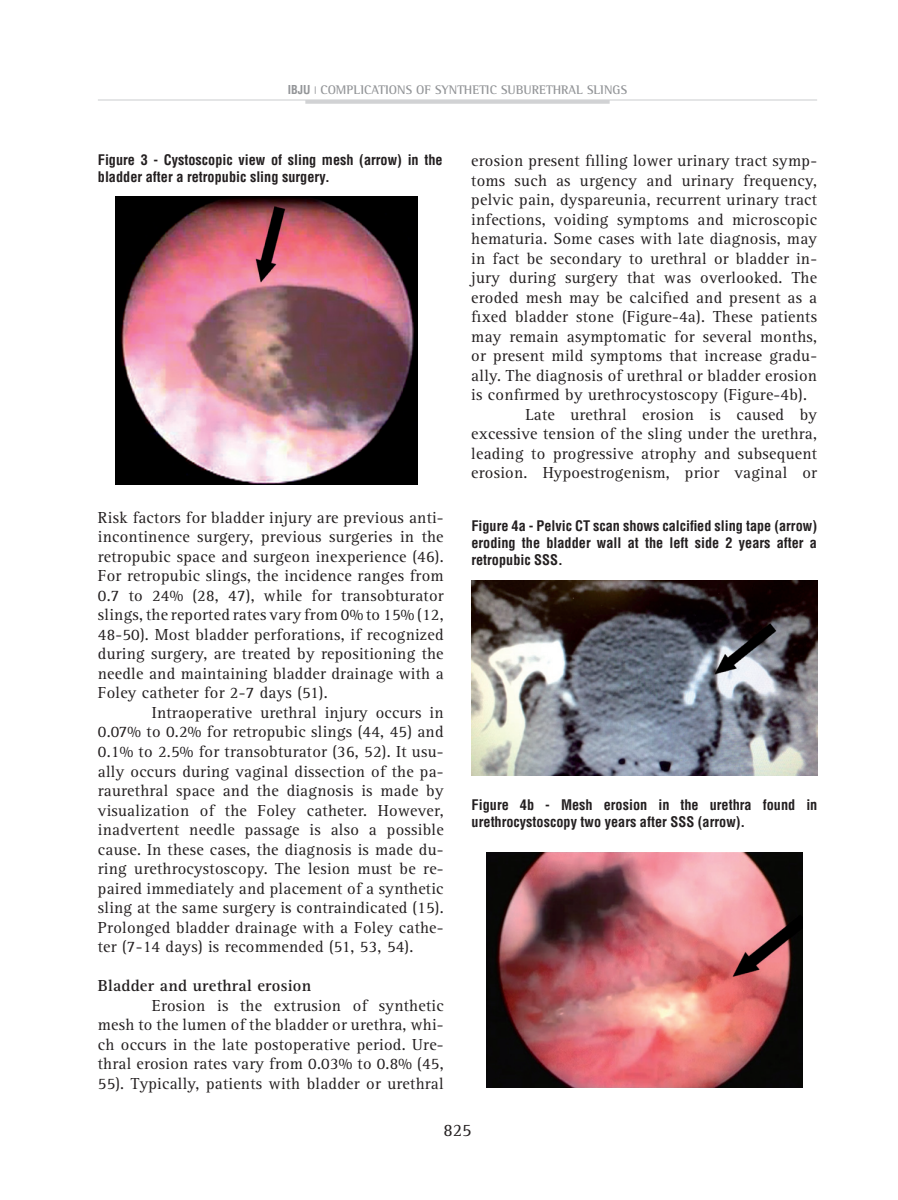
<style>
.page{position:relative;width:898px;height:1200px;background:#fff}
.page>*{position:absolute;margin:0;border:0;box-sizing:border-box;transform-origin:0 0}
.t1{font:18px "Rotis Serif";color:#231f20}
.t2{font:16.5px/19.5px "Rotis Serif";letter-spacing:.015em;color:#231f20;text-align:justify}
.t3{font:700 16.5px "Rotis Serif";letter-spacing:.015em;color:#231f20}
.t4{font:700 condensed 14.25px/17.1px "Helvetica";color:#231f20}
.t5{font:700 12.75px "Rotis Semi Serif";color:#939598}
.s1{font-family:"Helvetica";font-stretch:condensed;font-size:12px}
</style>
<div class="page">
<hr style="left:98px;top:99px;width:718px;height:2px;background:#dcdddf">
<hr style="left:305px;top:100px;width:304px;height:4px;background:#d1d2d4">
<img style="left:471px;top:580px;width:346px;height:195px">
<img style="left:486px;top:852px;width:316px;height:234px">
<img style="left:115px;top:196px;width:302px;height:288px">
<p class="t5" style="left:287px;top:82px;width:341px"><span class="s1">ibju</span> <sup>|</sup> COMPLICATIONS OF SYNTHETIC SUBURETHRAL SLINGS</p>
<p class="t4" style="left:98px;top:151px;width:346px">Figure 3 - Cystoscopic view of sling mesh (arrow) in the bladder after a retropubic sling surgery.</p>
<p class="t2" style="left:98px;top:508px;width:347px">Risk factors for bladder injury are previous anti&shy;incontinence surgery, previous surgeries in the retropubic space and surgeon inexperience (46).<br>For retropubic slings, the incidence ranges from 0.7 to 24% (28, 47), while for transobturator slings, the reported rates vary from 0% to 15% (12, 48-50). Most bladder perforations, if recognized during surgery, are treated by repositioning the needle and maintaining bladder drainage with a Foley catheter for 2-7 days (51).</p>
<p class="t2" style="left:98px;top:703px;width:347px;text-indent:54px">Intraoperative urethral injury occurs in 0.07% to 0.2% for retropubic slings (44, 45) and 0.1% to 2.5% for transobturator (36, 52). It usu&shy;ally occurs during vaginal dissection of the pa&shy;raurethral space and the diagnosis is made by visualization of the Foley catheter. However, inadvertent needle passage is also a possible cause. In these cases, the diagnosis is made du&shy;ring urethrocystoscopy. The lesion must be re&shy;paired immediately and placement of a synthetic sling at the same surgery is contraindicated (15).<br>Prolonged bladder drainage with a Foley cathe&shy;ter (7-14 days) is recommended (51, 53, 54).</p>
<p class="t3" style="left:98px;top:975px;width:215px">Bladder and urethral erosion</p>
<p class="t2" style="left:98px;top:995px;width:347px;text-indent:54px">Erosion is the extrusion of synthetic mesh to the lumen of the bladder or urethra, whi&shy;ch occurs in the late postoperative period. Ure&shy;thral erosion rates vary from 0.03% to 0.8% (45, 55). Typically, patients with bladder or urethral</p>
<p class="t2" style="left:471px;top:151px;width:347px">erosion present filling lower urinary tract symp-</p>
<p class="t2" style="left:471px;top:171px;width:347px">toms such as urgency and urinary frequency,</p>
<p class="t2" style="left:471px;top:190px;width:347px">pelvic pain, dyspareunia, recurrent urinary tract</p>
<p class="t2" style="left:471px;top:210px;width:347px">infections, voiding symptoms and microscopic</p>
<p class="t2" style="left:471px;top:229px;width:347px">hematuria. Some cases with late diagnosis, may</p>
<p class="t2" style="left:471px;top:249px;width:347px">in fact be secondary to urethral or bladder in-</p>
<p class="t2" style="left:471px;top:268px;width:347px">jury during surgery that was overlooked. The</p>
<p class="t2" style="left:471px;top:288px;width:347px">eroded mesh may be calcified and present as a</p>
<p class="t2" style="left:471px;top:307px;width:347px">fixed bladder stone (Figure-4a). These patients</p>
<p class="t2" style="left:471px;top:327px;width:347px">may remain asymptomatic for several months,</p>
<p class="t2" style="left:471px;top:346px;width:347px">or present mild symptoms that increase gradu-</p>
<p class="t2" style="left:471px;top:366px;width:347px">ally. The diagnosis of urethral or bladder erosion</p>
<p class="t2" style="left:471px;top:385px;width:337px">is confirmed by urethrocystoscopy (Figure-4b).</p>
<p class="t2" style="left:525px;top:405px;width:293px">Late urethral erosion is caused by</p>
<p class="t2" style="left:471px;top:424px;width:347px">excessive tension of the sling under the urethra,</p>
<p class="t2" style="left:471px;top:444px;width:347px">leading to progressive atrophy and subsequent</p>
<p class="t2" style="left:471px;top:463px;width:347px">erosion. Hypoestrogenism, prior vaginal or</p>
<p class="t4" style="left:471px;top:516px;width:347px;text-align:justify">Figure 4a - Pelvic CT scan shows calcified sling tape (arrow) eroding the bladder wall at the left side 2 years after a retropubic SSS.</p>
<p class="t4" style="left:471px;top:795px;width:347px">Figure 4b - Mesh erosion in the urethra found in urethrocystoscopy two years after SSS (arrow).</p>
<p class="t1" style="left:443px;top:1119px;width:30px">825</p>
</div>
